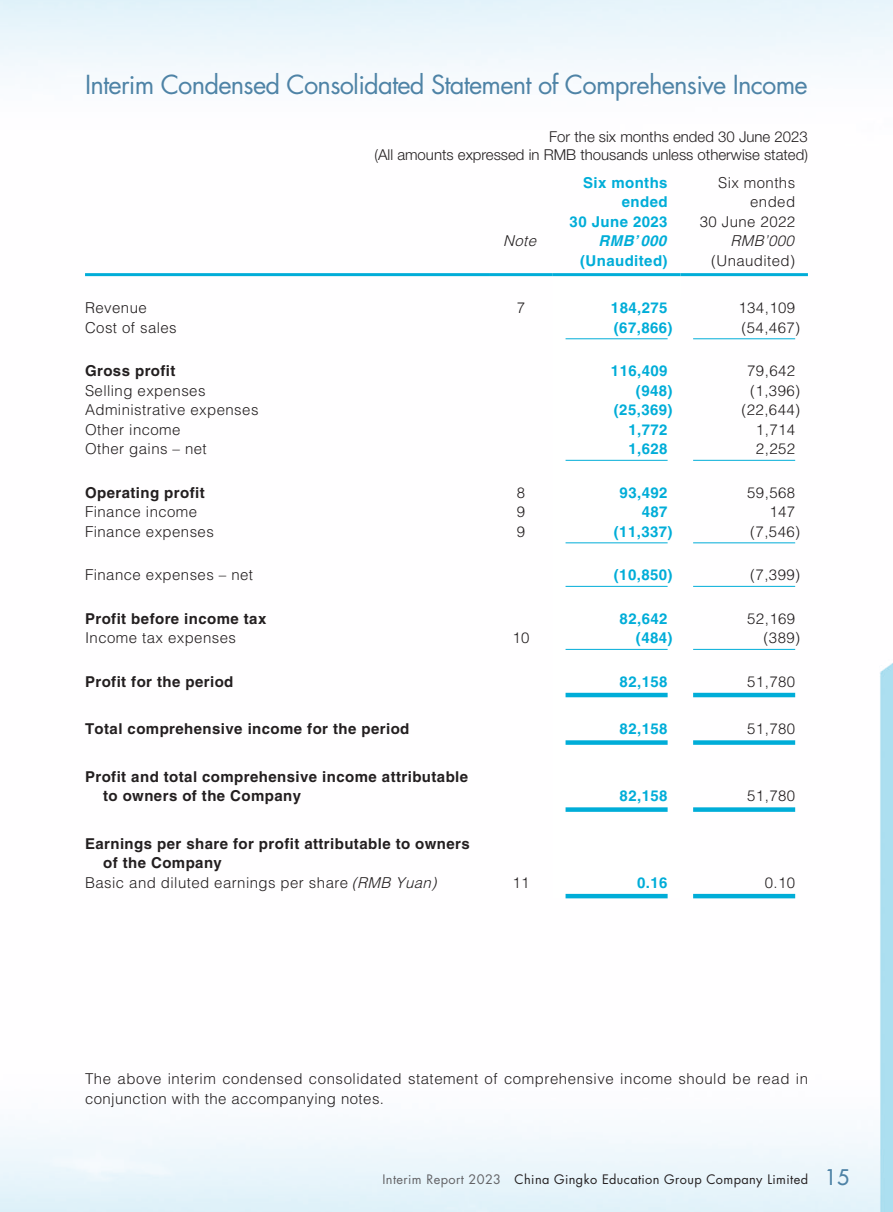
<style>
.page{position:relative;width:893px;height:1212px;background:#fff}
.page>*{position:absolute;margin:0;border:0;box-sizing:border-box;transform-origin:0 0}
.t1{font:25.5px "Futura Std";letter-spacing:-.03em;color:#4e83a6}
._50_Table_Body{font:300 15px "Helvetica LT Std";letter-spacing:.03em;color:#231f20}
._50_Table_Body-2{font:700 15px/19.5px "Helvetica LT Std";letter-spacing:.03em;color:#231f20}
._50_Table_Body-3{font:700 15px "Helvetica LT Std";letter-spacing:.03em;color:#00add8}
._00_Body_text{font:300 15px/19.5px "Helvetica LT Std";letter-spacing:.035em;color:#231f20}
.t2{font:300 15px/18px "Helvetica Neue LT Std";color:#231f20;text-align:right}
._50_Table_Body-4{font:italic 300 15px "Helvetica LT Std";color:#231f20}
._50_Table_Body-5{font:italic 700 15px "Helvetica LT Std";color:#00add8}
.t3{font:12.75px "Futura Std";letter-spacing:.03em;color:#231f20}
.s1{font-style:italic}
.s2{color:#636366}
.s3{font-weight:500;font-size:21px;color:#4e83a6}
</style>
<div class="page">
<svg style="left:565px;top:338px;width:103px;height:560px"></svg>
<hr style="left:85px;top:273px;width:404px;height:3px;background:#00add8">
<hr style="left:489px;top:273px;width:64px;height:3px;background:#00add8">
<hr style="left:553px;top:273px;width:127px;height:3px;background:#00add8">
<hr style="left:680px;top:273px;width:128px;height:3px;background:#00add8">
<hr style="left:566px;top:338px;width:102px;height:1px;background:#00add8">
<hr style="left:693px;top:338px;width:102px;height:1px;background:#00add8">
<hr style="left:566px;top:460px;width:102px;height:1px;background:#00add8">
<hr style="left:693px;top:460px;width:102px;height:1px;background:#00add8">
<hr style="left:566px;top:542px;width:102px;height:1px;background:#00add8">
<hr style="left:693px;top:542px;width:102px;height:1px;background:#00add8">
<hr style="left:566px;top:586px;width:102px;height:1px;background:#00add8">
<hr style="left:693px;top:586px;width:102px;height:1px;background:#00add8">
<hr style="left:566px;top:649px;width:102px;height:1px;background:#00add8">
<hr style="left:693px;top:649px;width:102px;height:1px;background:#00add8">
<hr style="left:566px;top:693px;width:102px;height:4px;background:#00add8">
<hr style="left:693px;top:693px;width:102px;height:4px;background:#00add8">
<div style="left:566px;top:740px;width:102px;height:5px;background:#00add8"></div>
<div style="left:693px;top:740px;width:102px;height:5px;background:#00add8"></div>
<div style="left:566px;top:807px;width:102px;height:5px;background:#00add8"></div>
<div style="left:693px;top:807px;width:102px;height:5px;background:#00add8"></div>
<hr style="left:566px;top:894px;width:102px;height:4px;background:#00add8">
<hr style="left:693px;top:894px;width:102px;height:4px;background:#00add8">
<h1 class="t1" style="left:85px;top:68px;width:724px">Interim Condensed Consolidated Statement of Comprehensive Income</h1>
<p class="t2" style="left:375px;top:127px;width:435px">For the six months ended 30 June 2023<br>(All amounts expressed in RMB thousands unless otherwise stated)</p>
<p class="_50_Table_Body-3" style="left:583px;top:173px;width:86px">Six months</p>
<p class="_50_Table_Body-3" style="left:622px;top:193px;width:47px">ended</p>
<p class="_50_Table_Body-3" style="left:570px;top:212px;width:100px">30 June 2023</p>
<p class="_50_Table_Body" style="left:718px;top:173px;width:79px">Six months</p>
<p class="_50_Table_Body" style="left:750px;top:192px;width:47px">ended</p>
<p class="_50_Table_Body" style="left:700px;top:212px;width:97px">30 June 2022</p>
<p class="_50_Table_Body-4" style="left:503px;top:231px;width:39px">Note</p>
<p class="_50_Table_Body-5" style="left:599px;top:232px;width:73px">RMB’000</p>
<p class="_50_Table_Body-4" style="left:730px;top:231px;width:69px">RMB’000</p>
<p class="_50_Table_Body-3" style="left:580px;top:251px;width:89px">(Unaudited)</p>
<p class="_50_Table_Body" style="left:711px;top:251px;width:86px">(Unaudited)</p>
<p class="_50_Table_Body" style="left:85px;top:299px;width:63px">Revenue</p>
<p class="_50_Table_Body" style="left:517px;top:299px;width:10px">7</p>
<p class="_50_Table_Body-3" style="left:611px;top:299px;width:58px">184,275</p>
<p class="_50_Table_Body" style="left:738px;top:299px;width:58px">134,109</p>
<p class="_50_Table_Body" style="left:85px;top:318px;width:93px">Cost of sales</p>
<p class="_50_Table_Body-3" style="left:614px;top:318px;width:60px">(67,866)</p>
<p class="_50_Table_Body" style="left:741px;top:318px;width:60px">(54,467)</p>
<p class="_50_Table_Body-2" style="left:85px;top:361px;width:92px">Gross profit</p>
<p class="_50_Table_Body-3" style="left:611px;top:362px;width:58px">116,409</p>
<p class="_50_Table_Body" style="left:747px;top:362px;width:49px">79,642</p>
<p class="_50_Table_Body" style="left:85px;top:381px;width:122px">Selling expenses</p>
<p class="_50_Table_Body-3" style="left:636px;top:381px;width:38px">(948)</p>
<p class="_50_Table_Body" style="left:750px;top:381px;width:52px">(1,396)</p>
<p class="_50_Table_Body" style="left:85px;top:401px;width:175px">Administrative expenses</p>
<p class="_50_Table_Body-3" style="left:614px;top:401px;width:60px">(25,369)</p>
<p class="_50_Table_Body" style="left:741px;top:401px;width:60px">(22,644)</p>
<p class="_50_Table_Body" style="left:85px;top:420px;width:97px">Other income</p>
<p class="_50_Table_Body-3" style="left:628px;top:420px;width:41px">1,772</p>
<p class="_50_Table_Body" style="left:756px;top:420px;width:41px">1,714</p>
<p class="_50_Table_Body" style="left:85px;top:440px;width:123px">Other gains – net</p>
<p class="_50_Table_Body-3" style="left:628px;top:440px;width:41px">1,628</p>
<p class="_50_Table_Body" style="left:756px;top:440px;width:41px">2,252</p>
<p class="_50_Table_Body-2" style="left:85px;top:482px;width:121px">Operating profit</p>
<p class="_50_Table_Body" style="left:517px;top:483px;width:10px">8</p>
<p class="_50_Table_Body-3" style="left:620px;top:483px;width:49px">93,492</p>
<p class="_50_Table_Body" style="left:747px;top:483px;width:49px">59,568</p>
<p class="_50_Table_Body" style="left:85px;top:503px;width:114px">Finance income</p>
<p class="_50_Table_Body" style="left:517px;top:503px;width:10px">9</p>
<p class="_50_Table_Body-3" style="left:642px;top:503px;width:27px">487</p>
<p class="_50_Table_Body" style="left:769px;top:503px;width:27px">147</p>
<p class="_50_Table_Body" style="left:85px;top:522px;width:130px">Finance expenses</p>
<p class="_50_Table_Body" style="left:517px;top:522px;width:10px">9</p>
<p class="_50_Table_Body-3" style="left:614px;top:522px;width:60px">(11,337)</p>
<p class="_50_Table_Body" style="left:750px;top:522px;width:52px">(7,546)</p>
<p class="_50_Table_Body" style="left:85px;top:566px;width:170px">Finance expenses – net</p>
<p class="_50_Table_Body-3" style="left:614px;top:566px;width:60px">(10,850)</p>
<p class="_50_Table_Body" style="left:750px;top:566px;width:52px">(7,399)</p>
<p class="_50_Table_Body-2" style="left:85px;top:608px;width:183px">Profit before income tax</p>
<p class="_50_Table_Body-3" style="left:620px;top:609px;width:49px">82,642</p>
<p class="_50_Table_Body" style="left:747px;top:609px;width:49px">52,169</p>
<p class="_50_Table_Body" style="left:85px;top:629px;width:152px">Income tax expenses</p>
<p class="_50_Table_Body" style="left:512px;top:629px;width:19px">10</p>
<p class="_50_Table_Body-3" style="left:636px;top:629px;width:38px">(484)</p>
<p class="_50_Table_Body" style="left:763px;top:629px;width:38px">(389)</p>
<p class="_50_Table_Body-2" style="left:85px;top:672px;width:150px">Profit for the period</p>
<p class="_50_Table_Body-3" style="left:620px;top:672px;width:49px">82,158</p>
<p class="_50_Table_Body" style="left:747px;top:672px;width:49px">51,780</p>
<p class="_50_Table_Body-2" style="left:85px;top:719px;width:326px">Total comprehensive income for the period</p>
<p class="_50_Table_Body-3" style="left:620px;top:720px;width:49px">82,158</p>
<p class="_50_Table_Body" style="left:747px;top:720px;width:49px">51,780</p>
<p class="_50_Table_Body-2" style="left:103px;top:767px;width:367px;text-indent:-18px">Profit and total comprehensive income attributable to owners of the Company</p>
<p class="_50_Table_Body-3" style="left:620px;top:787px;width:49px">82,158</p>
<p class="_50_Table_Body" style="left:747px;top:787px;width:49px">51,780</p>
<p class="_50_Table_Body-2" style="left:103px;top:834px;width:368px;text-indent:-18px">Earnings per share for profit attributable to owners of the Company</p>
<p class="_50_Table_Body" style="left:85px;top:873px;width:357px">Basic and diluted earnings per share <span class="s1">(RMB Yuan)</span></p>
<p class="_50_Table_Body" style="left:512px;top:873px;width:19px">11</p>
<p class="_50_Table_Body-3" style="left:637px;top:873px;width:32px">0.16</p>
<p class="_50_Table_Body" style="left:765px;top:873px;width:32px">0.10</p>
<p class="_00_Body_text" style="left:85px;top:1069px;width:725px">The above interim condensed consolidated statement of comprehensive income should be read in conjunction with the accompanying notes.</p>
<p class="t3" style="left:382px;top:1171px;width:468px"><span class="s2">Interim Report 2023</span> China Gingko Education Group Company Limited <span class="s3">15</span></p>
</div>
